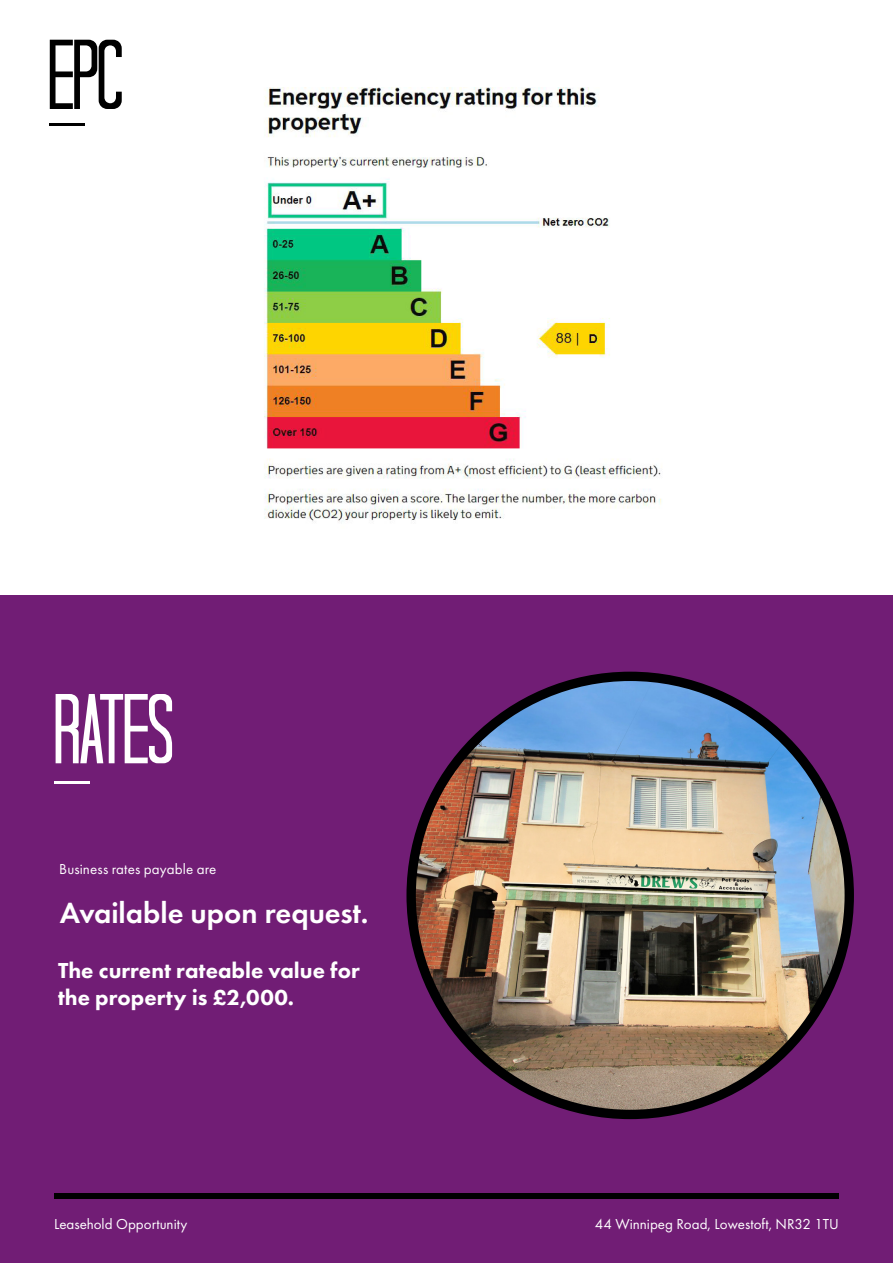
<style>
.page{position:relative;width:893px;height:1263px;background:#fff}
.page>*{position:absolute;margin:0;border:0;box-sizing:border-box;transform-origin:0 0}
.t1{font:condensed 99px "Tall Dark And Handsome";letter-spacing:-.005em;color:#fff}
.t2{font:condensed 99px "Tall Dark And Handsome";color:#000}
.t3{font:600 30.3px "Futura PT";color:#fff}
.t4{font:800 22.5px/27px "Futura PT";letter-spacing:.005em;color:#fff}
.t5{font:15px "Futura PT";color:#fff}
</style>
<div class="page">
<div style="left:0;top:595px;width:893px;height:668px;background:#711d75"></div>
<hr style="left:54px;top:781px;width:36px;height:3px;background:#fff">
<div style="left:54px;top:1193px;width:785px;height:6px;background:#000001"></div>
<img style="left:411px;top:676px;width:438px;height:438px;border-radius:219px">
<hr style="left:49px;top:123px;width:36px;height:3px;background:#000">
<img style="left:264px;top:87px;width:397px;height:435px">
<p class="t2" style="left:48px;top:17px;width:77px">EPC</p>
<p class="t1" style="left:54px;top:671px;width:121px">RATES</p>
<p class="t5" style="left:59px;top:860px;width:159px">Business rates payable are</p>
<p class="t3" style="left:60px;top:894px;width:310px">Available upon request.</p>
<p class="t4" style="left:58px;top:957px;width:303px">The current rateable value for the property is £2,000.</p>
<p class="t5" style="left:54px;top:1215px;width:135px">Leasehold Opportunity</p>
<p class="t5" style="left:595px;top:1215px;width:246px">44 Winnipeg Road, Lowestoft, NR32 1TU</p>
</div>
